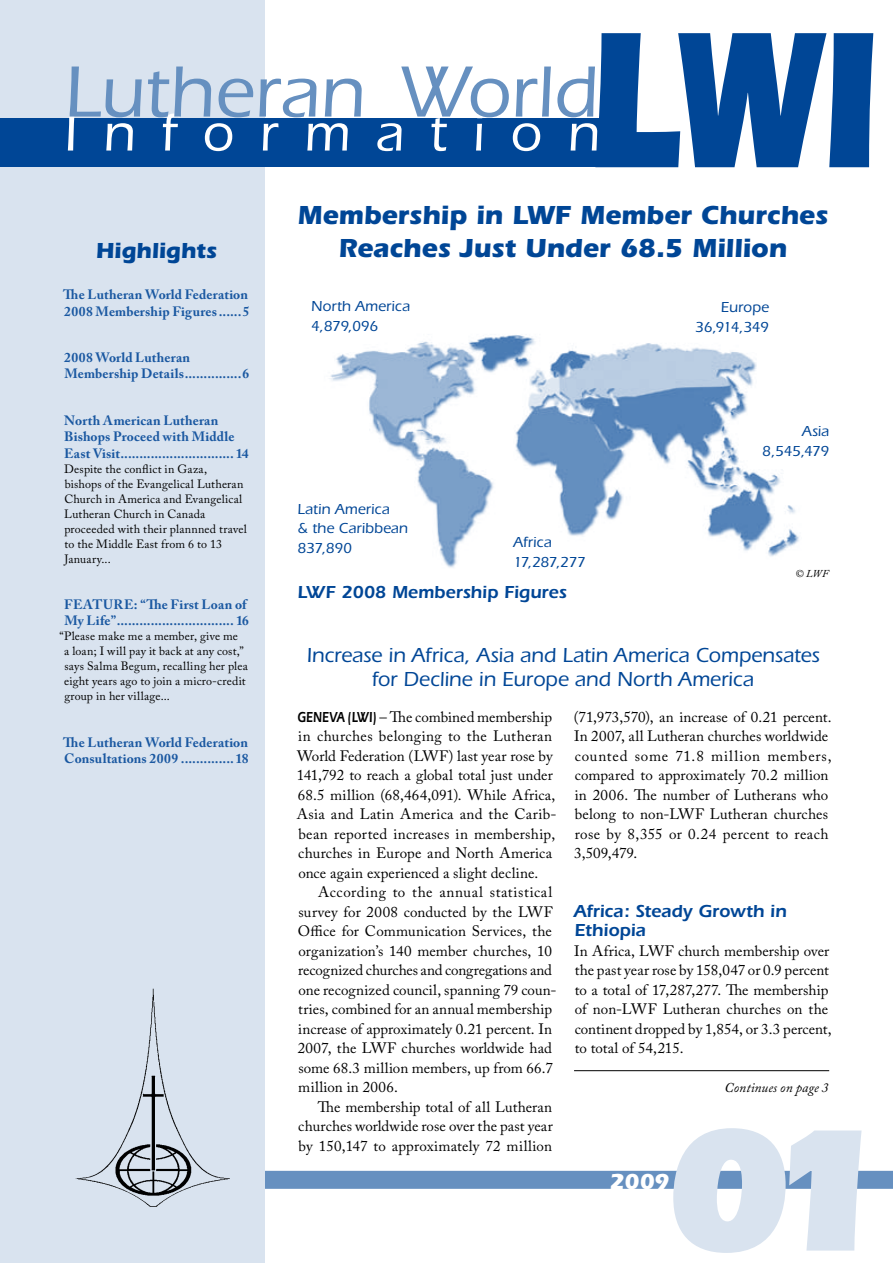
<style>
.page{position:relative;width:893px;height:1263px;background:#fff}
.page>*{position:absolute;margin:0;border:0;box-sizing:border-box;transform-origin:0 0}
.t1{font:900 201px "Itc Eras";color:#004696;scale:.73 1}
.t2{font:900 180px "Itc Eras";color:#d9e3ef}
.t3{font:500 75px "Itc Eras";color:#6690c0}
.t4{font:500 54px "Itc Eras";letter-spacing:.47em;color:#fff}
.t5{font:700 27px/33px "Itc Eras";letter-spacing:-.005em;color:#004696;text-align:center}
.t6{font:700 22.5px "Itc Eras";letter-spacing:-.005em;color:#004696}
.t7{font:700 22.5px "Itc Eras";color:#fff}
.t8{font:500 21px/24px "Itc Eras";letter-spacing:-.005em;color:#004696;text-align:center}
.t9{font:600 18px/19.5px "Itc Eras";color:#004696}
.t10{font:15px/19.5px "Adobe Caslon Pro";letter-spacing:.01em;color:#000}
.t11{font:500 15px/19.5px "Itc Eras";color:#004696}
.t12{font:700 13.5px/16.5px "Adobe Caslon Pro";letter-spacing:.015em;color:#1a58a1}
.t13{font:italic 13.5px "Adobe Caslon Pro";letter-spacing:.005em;color:#000}
.t14{font:12px/15px "Adobe Caslon Pro";letter-spacing:.015em;color:#000}
.t15{font:italic 10.5px "Adobe Caslon Pro";color:#000}
.s1{font-family:"Itc Eras";font-weight:600}
</style>
<div class="page">
<div style="left:64px;top:1171px;width:829px;height:18px;background:#6690c0"></div>
<div style="left:0;top:0;width:265px;height:1263px;background:#d9e3ef"></div>
<img style="left:75px;top:988px;width:155px;height:219px">
<div style="left:0;top:118px;width:600px;height:49px;background:#004696"></div>
<hr style="left:574px;top:1070px;width:255px;height:1px;background:#000">
<img style="left:329px;top:335px;width:470px;height:233px">
<h1 class="t1" style="left:586px;top:-14px;width:401px">LWI</h1>
<h3 class="t3" style="left:64px;top:50px;width:536px">Lutheran World</h3>
<h3 class="t4" style="left:64px;top:103px;width:537px">Information</h3>
<h3 class="t6" style="left:96px;top:237px;width:123px">Highlights</h3>
<p class="t12" style="left:63px;top:286px;width:188px">The Lutheran World Federation<br>2008 Membership Figures......5</p>
<p class="t12" style="left:64px;top:349px;width:187px">2008 World Lutheran<br>Membership Details...............6</p>
<p class="t12" style="left:64px;top:412px;width:186px">North American Lutheran<br>Bishops Proceed with Middle<br>East Visit.............................. 14</p>
<p class="t14" style="left:64px;top:461px;width:184px">Despite the conflict in Gaza, bishops of the Evangelical Lutheran<br>Church in America and Evangelical<br>Lutheran Church in Canada proceeded with their plannned travel to the Middle East from 6 to 13<br>January...</p>
<p class="t12" style="left:64px;top:596px;width:186px">FEATURE: “The First Loan of<br>My Life”............................... 16</p>
<p class="t14" style="left:64px;top:629px;width:185px;text-indent:-5px">“Please make me a member, give me<br>a loan; I will pay it back at any cost,” says Salma Begum, recalling her plea eight years ago to join a micro-credit group in her village...</p>
<p class="t12" style="left:63px;top:734px;width:187px">The Lutheran World Federation<br>Consultations 2009 .............. 18</p>
<h3 class="t5" style="left:298px;top:199px;width:532px">Membership in LWF Member Churches<br>Reaches Just Under 68.5 Million</h3>
<p class="t11" style="left:311px;top:296px;width:100px">North America<br>4,879,096</p>
<p class="t11" style="left:298px;top:499px;width:112px">Latin America<br>&amp; the Caribbean<br>837,890</p>
<p class="t11" style="left:513px;top:532px;width:74px">Africa<br>17,287,277</p>
<p class="t9" style="left:298px;top:583px;width:271px">LWF 2008 Membership Figures</p>
<p class="t11" style="left:695px;top:298px;width:75px;text-align:right">Europe<br>36,914,349</p>
<p class="t11" style="left:762px;top:422px;width:68px;text-align:right">Asia<br>8,545,479</p>
<p class="t15" style="left:795px;top:567px;width:35px">© LWF</p>
<h3 class="t8" style="left:307px;top:643px;width:515px">Increase in Africa, Asia and Latin America Compensates for Decline in Europe and North America</h3>
<p class="t10" style="left:297px;top:707px;width:261px"><span class="s1">GENEVA (LWI)</span> – The combined membership in churches belonging to the Lutheran World Federation (LWF) last year rose by 141,792 to reach a global total just under 68.5 million (68,464,091). While Africa, Asia and Latin America and the Carib&shy;bean reported increases in membership, churches in Europe and North America once again experienced a slight decline.</p>
<p class="t10" style="left:298px;top:882px;width:260px;text-indent:20px">According to the annual statistical survey for 2008 conducted by the LWF Office for Communication Services, the organization’s 140 member churches, 10 recognized churches and congregations and one recognized council, spanning 79 coun&shy;tries, combined for an annual membership increase of approximately 0.21 percent. In 2007, the LWF churches worldwide had some 68.3 million members, up from 66.7 million in 2006.</p>
<p class="t10" style="left:298px;top:1097px;width:256px;text-align:justify;text-indent:20px">The membership total of all Lutheran churches worldwide rose over the past year by 150,147 to approximately 72 million</p>
<p class="t10" style="left:574px;top:707px;width:259px">(71,973,570), an increase of 0.21 percent.<br>In 2007, all Lutheran churches worldwide counted some 71.8 million members, compared to approximately 70.2 million in 2006. The number of Lutherans who belong to non-LWF Lutheran churches rose by 8,355 or 0.24 percent to reach 3,509,479.</p>
<p class="t9" style="left:574px;top:901px;width:214px">Africa: Steady Growth in<br>Ethiopia</p>
<p class="t10" style="left:574px;top:941px;width:259px">In Africa, LWF church membership over the past year rose by 158,047 or 0.9 percent to a total of 17,287,277. The membership of non-LWF Lutheran churches on the continent dropped by 1,854, or 3.3 percent, to total of 54,215.</p>
<p class="t13" style="left:725px;top:1079px;width:96px">Continues on page</p>
<h2 class="t2" style="left:661px;top:1088px;width:235px">01</h2>
<h3 class="t7" style="left:609px;top:1169px;width:62px">2009</h3>
</div>
